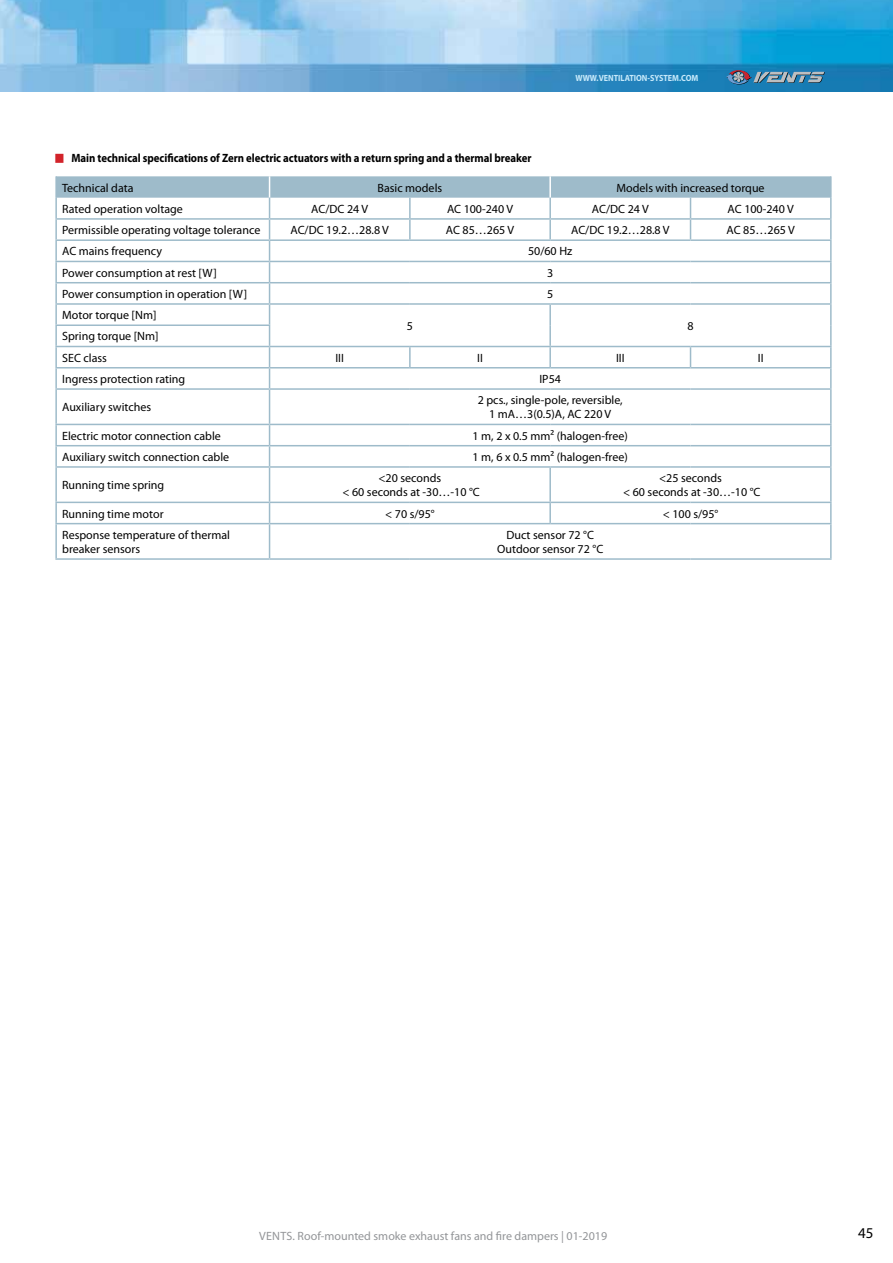
<style>
.page{position:relative;width:893px;height:1263px;background:#fff}
.page>*{position:absolute;margin:0;border:0;box-sizing:border-box;transform-origin:0 0}
.t1{font:15px "Myriad Pro";color:#000}
.t2{font:12px/14.4px "Myriad Pro";color:#000;text-align:center}
.t3{font:700 12px "Myriad Pro";letter-spacing:-.005em;color:#000;scale:.9 1}
.t4{font:12px "Myriad Pro";color:#939598}
.t5{font:700 9px "Myriad Pro";color:#c7eafb;scale:.9 1}
</style>
<div class="page">
<img style="left:0;top:0;width:893px;height:91px">
<svg style="left:726px;top:70px;width:99px;height:14px"></svg>
<svg style="left:55px;top:176px;width:777px;height:212px"></svg>
<hr style="left:270px;top:367px;width:140px;height:1px;background:#9ebbca">
<hr style="left:410px;top:367px;width:140px;height:1px;background:#9ebbca">
<hr style="left:550px;top:367px;width:140px;height:1px;background:#9ebbca">
<hr style="left:690px;top:367px;width:142px;height:1px;background:#9ebbca">
<hr style="left:830px;top:368px;width:2px;height:20px;background:#9ebbca">
<hr style="left:55px;top:390px;width:2px;height:34px;background:#9ebbca">
<hr style="left:55px;top:388px;width:215px;height:2px;background:#9ebbca">
<hr style="left:270px;top:388px;width:140px;height:2px;background:#9ebbca">
<hr style="left:410px;top:388px;width:140px;height:2px;background:#9ebbca">
<hr style="left:550px;top:388px;width:140px;height:2px;background:#9ebbca">
<hr style="left:690px;top:388px;width:142px;height:2px;background:#9ebbca">
<hr style="left:269px;top:390px;width:1px;height:34px;background:#9ebbca">
<hr style="left:830px;top:390px;width:2px;height:34px;background:#9ebbca">
<hr style="left:55px;top:425px;width:2px;height:20px;background:#9ebbca">
<hr style="left:55px;top:424px;width:215px;height:1px;background:#9ebbca">
<hr style="left:270px;top:424px;width:140px;height:1px;background:#9ebbca">
<hr style="left:410px;top:424px;width:140px;height:1px;background:#9ebbca">
<hr style="left:550px;top:424px;width:140px;height:1px;background:#9ebbca">
<hr style="left:690px;top:424px;width:142px;height:1px;background:#9ebbca">
<hr style="left:830px;top:425px;width:2px;height:20px;background:#9ebbca">
<hr style="left:55px;top:446px;width:2px;height:20px;background:#9ebbca">
<hr style="left:55px;top:445px;width:215px;height:1px;background:#9ebbca">
<hr style="left:270px;top:445px;width:140px;height:1px;background:#9ebbca">
<hr style="left:410px;top:445px;width:140px;height:1px;background:#9ebbca">
<hr style="left:550px;top:445px;width:140px;height:1px;background:#9ebbca">
<hr style="left:690px;top:445px;width:142px;height:1px;background:#9ebbca">
<svg style="left:269px;top:425px;width:1px;height:41px"></svg>
<hr style="left:830px;top:446px;width:2px;height:20px;background:#9ebbca">
<hr style="left:55px;top:468px;width:2px;height:34px;background:#9ebbca">
<hr style="left:55px;top:466px;width:215px;height:2px;background:#9ebbca">
<hr style="left:269px;top:468px;width:1px;height:34px;background:#9ebbca">
<hr style="left:270px;top:466px;width:140px;height:2px;background:#9ebbca">
<hr style="left:410px;top:466px;width:140px;height:2px;background:#9ebbca">
<hr style="left:550px;top:466px;width:140px;height:2px;background:#9ebbca">
<hr style="left:690px;top:466px;width:142px;height:2px;background:#9ebbca">
<hr style="left:549px;top:468px;width:2px;height:34px;background:#9ebbca">
<hr style="left:830px;top:468px;width:2px;height:34px;background:#9ebbca">
<hr style="left:55px;top:503px;width:2px;height:20px;background:#9ebbca">
<hr style="left:55px;top:502px;width:215px;height:1px;background:#9ebbca">
<hr style="left:270px;top:502px;width:140px;height:1px;background:#9ebbca">
<hr style="left:410px;top:502px;width:140px;height:1px;background:#9ebbca">
<hr style="left:550px;top:502px;width:140px;height:1px;background:#9ebbca">
<hr style="left:690px;top:502px;width:142px;height:1px;background:#9ebbca">
<svg style="left:269px;top:503px;width:1px;height:20px"></svg>
<hr style="left:549px;top:503px;width:2px;height:20px;background:#9ebbca">
<hr style="left:830px;top:503px;width:2px;height:20px;background:#9ebbca">
<hr style="left:55px;top:524px;width:2px;height:34px;background:#9ebbca">
<hr style="left:55px;top:523px;width:215px;height:1px;background:#9ebbca">
<hr style="left:55px;top:558px;width:215px;height:2px;background:#9ebbca">
<hr style="left:269px;top:524px;width:1px;height:34px;background:#9ebbca">
<hr style="left:270px;top:523px;width:140px;height:1px;background:#9ebbca">
<hr style="left:410px;top:523px;width:140px;height:1px;background:#9ebbca">
<hr style="left:550px;top:523px;width:140px;height:1px;background:#9ebbca">
<hr style="left:690px;top:523px;width:142px;height:1px;background:#9ebbca">
<hr style="left:830px;top:524px;width:2px;height:34px;background:#9ebbca">
<hr style="left:270px;top:558px;width:140px;height:2px;background:#9ebbca">
<hr style="left:410px;top:558px;width:140px;height:2px;background:#9ebbca">
<hr style="left:550px;top:558px;width:140px;height:2px;background:#9ebbca">
<hr style="left:690px;top:558px;width:142px;height:2px;background:#9ebbca">
<p class="t5" style="left:575px;top:72px;width:138px">WWW.VENTILATION-SYSTEM.COM</p>
<p class="t3" style="left:72px;top:150px;width:513px">Main technical specifications of Zern electric actuators with a return spring and a thermal breaker</p>
<p class="t2" style="left:62px;top:180px;width:73px">Technical data</p>
<p class="t2" style="left:377px;top:180px;width:66px">Basic models</p>
<p class="t2" style="left:616px;top:180px;width:150px">Models with increased torque</p>
<p class="t2" style="left:62px;top:201px;width:122px">Rated operation voltage</p>
<p class="t2" style="left:311px;top:201px;width:58px">AC/DC 24 V</p>
<p class="t2" style="left:447px;top:201px;width:68px">AC 100-240 V</p>
<p class="t2" style="left:592px;top:201px;width:58px">AC/DC 24 V</p>
<p class="t2" style="left:728px;top:201px;width:68px">AC 100-240 V</p>
<p class="t2" style="left:62px;top:223px;width:200px">Permissible operating voltage tolerance</p>
<p class="t2" style="left:290px;top:223px;width:100px">AC/DC 19.2…28.8 V</p>
<p class="t2" style="left:446px;top:223px;width:70px">AC 85…265 V</p>
<p class="t2" style="left:571px;top:223px;width:100px">AC/DC 19.2…28.8 V</p>
<p class="t2" style="left:727px;top:223px;width:70px">AC 85…265 V</p>
<p class="t2" style="left:62px;top:244px;width:101px">AC mains frequency</p>
<p class="t2" style="left:528px;top:244px;width:46px">50/60 Hz</p>
<p class="t2" style="left:62px;top:265px;width:156px">Power consumption at rest [W]</p>
<p class="t2" style="left:547px;top:265px;width:8px">3</p>
<p class="t2" style="left:62px;top:286px;width:186px">Power consumption in operation [W]</p>
<p class="t2" style="left:547px;top:286px;width:8px">5</p>
<p class="t2" style="left:62px;top:308px;width:96px">Motor torque [Nm]</p>
<p class="t2" style="left:407px;top:318px;width:8px">5</p>
<p class="t2" style="left:687px;top:318px;width:8px">8</p>
<p class="t2" style="left:62px;top:326px;width:98px;line-height:21.3px;text-align:left">Spring torque [Nm]<br>SEC class</p>
<p class="t2" style="left:335px;top:350px;width:10px">III</p>
<p class="t2" style="left:477px;top:350px;width:7px">II</p>
<p class="t2" style="left:616px;top:350px;width:10px">III</p>
<p class="t2" style="left:758px;top:350px;width:7px">II</p>
<p class="t2" style="left:62px;top:371px;width:125px">Ingress protection rating</p>
<p class="t2" style="left:539px;top:371px;width:23px">IP54</p>
<p class="t2" style="left:62px;top:400px;width:91px">Auxiliary switches</p>
<p class="t2" style="left:478px;top:393px;width:146px">2 pcs., single-pole, reversible,<br>1 mA…3(0.5)A, AC 220 V</p>
<p class="t2" style="left:62px;top:428px;width:160px">Electric motor connection cable</p>
<p class="t2" style="left:473px;top:428px;width:157px">1 m, 2 x 0.5 mm² (halogen-free)</p>
<p class="t2" style="left:62px;top:449px;width:169px">Auxiliary switch connection cable</p>
<p class="t2" style="left:473px;top:449px;width:157px">1 m, 6 x 0.5 mm² (halogen-free)</p>
<p class="t2" style="left:62px;top:478px;width:104px">Running time spring</p>
<p class="t2" style="left:342px;top:471px;width:139px">&lt;20 seconds<br>&lt; 60 seconds at -30…-10 °C</p>
<p class="t2" style="left:623px;top:471px;width:139px">&lt;25 seconds<br>&lt; 60 seconds at -30…-10 °C</p>
<p class="t2" style="left:62px;top:506px;width:103px">Running time motor</p>
<p class="t2" style="left:385px;top:506px;width:51px">&lt; 70 s/95°</p>
<p class="t2" style="left:663px;top:506px;width:57px">&lt; 100 s/95°</p>
<p class="t2" style="left:62px;top:527px;width:169px;text-align:left">Response temperature of thermal breaker sensors</p>
<p class="t2" style="left:497px;top:527px;width:108px">Duct sensor 72 °C<br>Outdoor sensor 72 °C</p>
<p class="t4" style="left:259px;top:1229px;width:349px">VENTS. Roof-mounted smoke exhaust fans and fire dampers | 01-2019</p>
<p class="t1" style="left:858px;top:1224px;width:17px">45</p>
</div>
